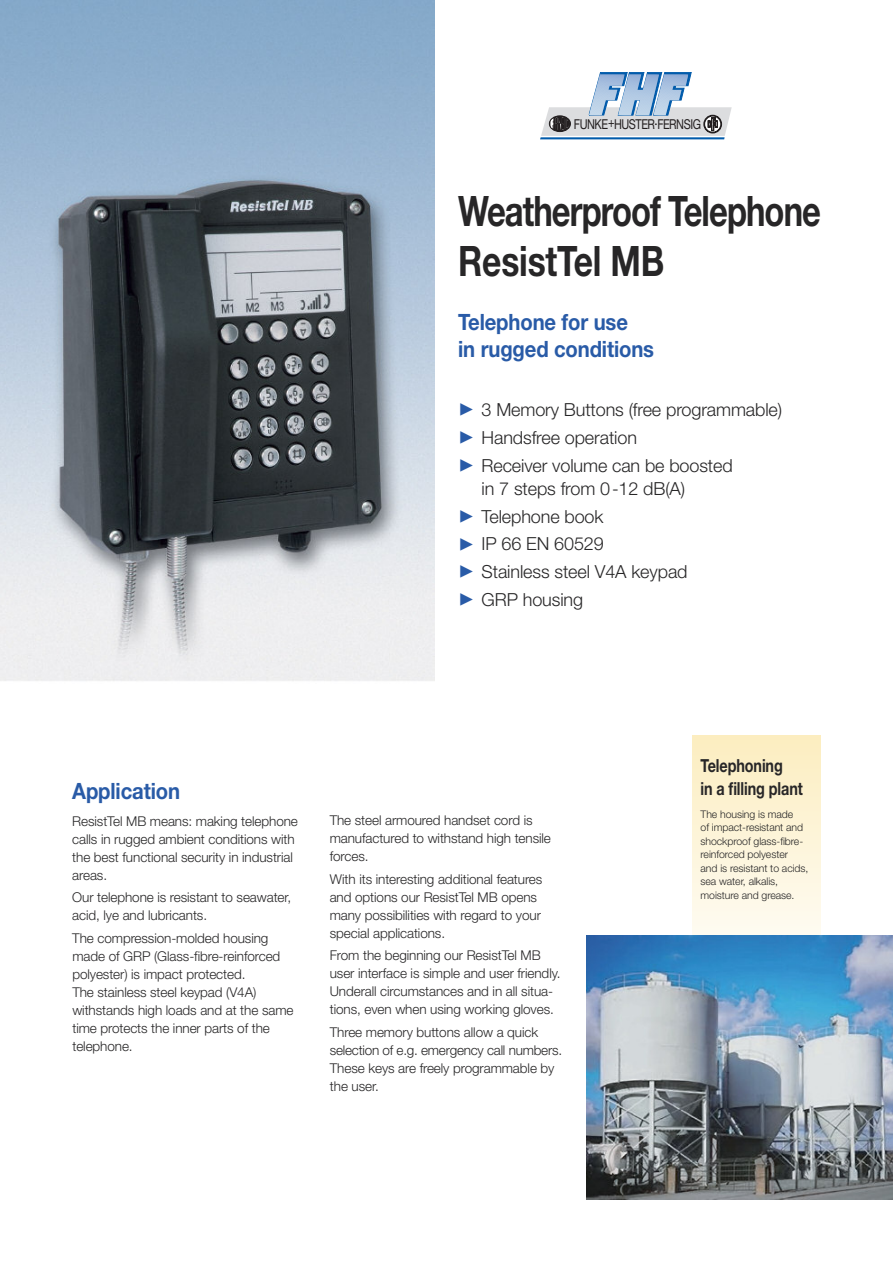
<style>
.page{position:relative;width:893px;height:1263px;background:#fff}
.page>*{position:absolute;margin:0;border:0;box-sizing:border-box;transform-origin:0 0}
.t1{font:700 42px/50.4px "Helvetica Neue";letter-spacing:-.03em;color:#272627;scale:.78 1}
.t2{font:700 22.5px/27px "Helvetica Neue";letter-spacing:-.005em;color:#295ba7;scale:.9 1}
.t3{font:300 18px/23.2px "Helvetica Neue";letter-spacing:-.005em;color:#272627}
.t4{font:700 18px/23.2px "Helvetica Neue";letter-spacing:-.005em;color:#272627;scale:.8 1}
.t5{font:13.65px "Helvetica Neue";letter-spacing:-.05em;color:#231f20;scale:.8 1}
.t6{font:300 13.5px/18px "Helvetica Neue";letter-spacing:-.005em;color:#272627}
.t7{font:300 10.5px/13.5px "Helvetica Neue";letter-spacing:-.005em;color:#272627}
.s1{color:#295ba7}
</style>
<div class="page">
<div style="left:540px;top:72px;width:192px;height:70px;background:linear-gradient(to right,#fff,#fff)"></div>
<svg style="left:540px;top:72px;width:192px;height:67px"></svg>
<div style="left:549px;top:116px;width:22px;height:16px;border:1px solid #231f20;border-radius:50%"></div>
<img style="left:0;top:0;width:435px;height:681px">
<div style="left:692px;top:736px;width:129px;height:199px;background:linear-gradient(to bottom,#fcedc0,#fefbf1)"></div>
<img style="left:587px;top:935px;width:306px;height:264px">
<p class="t5" style="left:574px;top:119px;width:160px">FUNKE+HUSTER<sup>•</sup>FERNSIG</p>
<h1 class="t1" style="left:458px;top:189px;width:467px">Weatherproof Telephone<br>ResistTel MB</h1>
<h2 class="t2" style="left:458px;top:310px;width:219px">Telephone for use<br>in rugged conditions</h2>
<h3 class="t3" style="left:458px;top:400px;width:325px"><span class="s1">✓</span> 3 Memory Buttons (free programmable)</h3>
<h3 class="t3" style="left:458px;top:428px;width:180px"><span class="s1">✓</span> Handsfree operation</h3>
<h3 class="t3" style="left:482px;top:455px;width:253px;text-indent:-23px"><span class="s1">✓</span> Receiver volume can be boosted in 7 steps from 0-12 dB(A)</h3>
<h3 class="t3" style="left:458px;top:506px;width:147px"><span class="s1">✓</span> Telephone book</h3>
<h3 class="t3" style="left:458px;top:534px;width:147px"><span class="s1">✓</span> IP 66 EN 60529</h3>
<h3 class="t3" style="left:458px;top:562px;width:231px"><span class="s1">✓</span> Stainless steel V4A keypad</h3>
<h3 class="t3" style="left:458px;top:589px;width:127px"><span class="s1">✓</span> GRP housing</h3>
<h2 class="t2" style="left:72px;top:779px;width:121px">Application</h2>
<p class="t6" style="left:72px;top:813px;width:227px">ResistTel MB means: making telephone calls in rugged ambient conditions with the best functional security in industrial areas.</p>
<p class="t6" style="left:72px;top:889px;width:220px">Our telephone is resistant to seawater, acid, lye and lubricants.</p>
<p class="t6" style="left:72px;top:930px;width:223px">The compression-molded housing made of GRP (Glass-fibre-reinforced polyester) is impact protected.<br>The stainless steel keypad (V4A) withstands high loads and at the same time protects the inner parts of the telephone.</p>
<p class="t6" style="left:330px;top:812px;width:223px">The steel armoured handset cord is manufactured to withstand high tensile forces.</p>
<p class="t6" style="left:330px;top:871px;width:214px">With its interesting additional features and options our ResistTel MB opens many possibilities with regard to your special applications.</p>
<p class="t6" style="left:330px;top:947px;width:232px">From the beginning our ResistTel MB user interface is simple and user friendly.<br>Underall circumstances and in all situa&shy;tions, even when using working gloves.</p>
<p class="t6" style="left:330px;top:1024px;width:234px">Three memory buttons allow a quick selection of e.g. emergency call numbers.<br>These keys are freely programmable by the user.</p>
<h3 class="t4" style="left:701px;top:755px;width:129px">Telephoning<br>in a filling plant</h3>
<p class="t7" style="left:701px;top:808px;width:109px">The housing is made<br>of impact-resistant and shockproof glass-fibre&shy;reinforced polyester<br>and is resistant to acids, sea water, alkalis, moisture and grease.</p>
</div>
